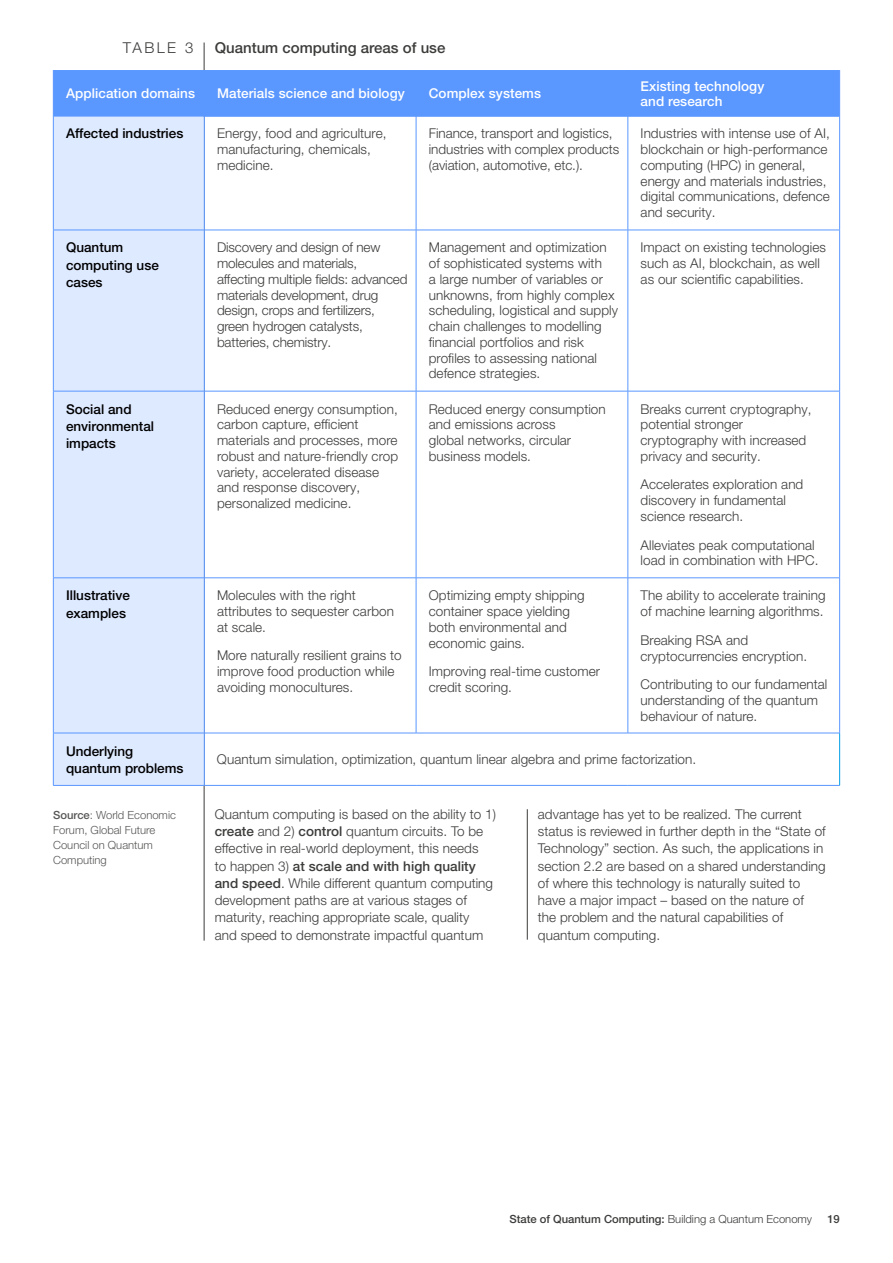
<style>
.page{position:relative;width:893px;height:1263px;background:#fff}
.page>*{position:absolute;margin:0;border:0;box-sizing:border-box;transform-origin:0 0}
.t1{font:500 15px "Helvetica Neue LT Pro";color:#3c3c3b}
.t2{font:300 15px "Helvetica Neue LT Pro";letter-spacing:.16em;color:#3c3c3b}
.t3{font:300 13.5px/15.8px "Helvetica Neue LT Pro";letter-spacing:.005em;color:#3c3c3b}
.t4{font:500 13.5px/17.2px "Helvetica Neue LT Pro";color:#000}
.t5{font:500 13.5px/15px "Helvetica Neue LT Pro";letter-spacing:.005em;color:#fff}
.t6{font:300 11.25px/15px "Helvetica Neue LT Pro";color:#575756}
.t7{font:500 11.25px "Helvetica Neue LT Pro";color:#3c3c3b}
.s1{font-weight:500}
.s2{font-weight:300}
</style>
<div class="page">
<hr style="left:204px;top:43px;width:1px;height:898px;background:#3c3c3b">
<div style="left:54px;top:70px;width:785px;height:47px;background:#5a97ff"></div>
<div style="left:54px;top:117px;width:150px;height:668px;background:#deeaff"></div>
<hr style="left:204px;top:117px;width:1px;height:113px;background:#5a97ff">
<hr style="left:416px;top:117px;width:1px;height:113px;background:#5a97ff">
<hr style="left:628px;top:117px;width:1px;height:113px;background:#5a97ff">
<hr style="left:839px;top:117px;width:1px;height:113px;background:#5a97ff">
<hr style="left:204px;top:230px;width:1px;height:161px;background:#5a97ff">
<hr style="left:416px;top:230px;width:1px;height:161px;background:#5a97ff">
<hr style="left:628px;top:230px;width:1px;height:161px;background:#5a97ff">
<hr style="left:839px;top:230px;width:1px;height:161px;background:#5a97ff">
<hr style="left:204px;top:391px;width:1px;height:187px;background:#5a97ff">
<hr style="left:416px;top:391px;width:1px;height:187px;background:#5a97ff">
<hr style="left:628px;top:391px;width:1px;height:187px;background:#5a97ff">
<hr style="left:839px;top:391px;width:1px;height:187px;background:#5a97ff">
<hr style="left:204px;top:578px;width:1px;height:155px;background:#5a97ff">
<hr style="left:416px;top:578px;width:1px;height:155px;background:#5a97ff">
<hr style="left:628px;top:578px;width:1px;height:155px;background:#5a97ff">
<hr style="left:839px;top:578px;width:1px;height:155px;background:#5a97ff">
<hr style="left:204px;top:733px;width:1px;height:52px;background:#5a97ff">
<hr style="left:204px;top:230px;width:212px;height:1px;background:#5a97ff">
<hr style="left:416px;top:230px;width:212px;height:1px;background:#5a97ff">
<hr style="left:628px;top:230px;width:212px;height:1px;background:#5a97ff">
<hr style="left:204px;top:391px;width:212px;height:1px;background:#5a97ff">
<hr style="left:416px;top:391px;width:212px;height:1px;background:#5a97ff">
<hr style="left:628px;top:391px;width:212px;height:1px;background:#5a97ff">
<hr style="left:204px;top:577px;width:212px;height:1px;background:#5a97ff">
<hr style="left:416px;top:577px;width:212px;height:1px;background:#5a97ff">
<hr style="left:628px;top:577px;width:212px;height:1px;background:#5a97ff">
<hr style="left:204px;top:733px;width:212px;height:1px;background:#5a97ff">
<hr style="left:416px;top:733px;width:212px;height:1px;background:#5a97ff">
<hr style="left:628px;top:733px;width:212px;height:1px;background:#5a97ff">
<hr style="left:53px;top:391px;width:151px;height:1px;background:#5a97ff">
<hr style="left:53px;top:391px;width:1px;height:187px;background:#5a97ff">
<hr style="left:53px;top:577px;width:151px;height:1px;background:#5a97ff">
<hr style="left:53px;top:578px;width:1px;height:155px;background:#5a97ff">
<hr style="left:53px;top:733px;width:151px;height:1px;background:#5a97ff">
<hr style="left:53px;top:733px;width:1px;height:52px;background:#5a97ff">
<hr style="left:53px;top:785px;width:151px;height:1px;background:#5a97ff">
<hr style="left:53px;top:117px;width:1px;height:113px;background:#5a97ff">
<hr style="left:53px;top:230px;width:151px;height:1px;background:#5a97ff">
<hr style="left:53px;top:70px;width:1px;height:47px;background:#5a97ff">
<hr style="left:53px;top:230px;width:1px;height:161px;background:#5a97ff">
<hr style="left:204px;top:70px;width:1px;height:47px;background:#5a97ff">
<hr style="left:416px;top:70px;width:1px;height:47px;background:#5a97ff">
<hr style="left:628px;top:70px;width:1px;height:47px;background:#5a97ff">
<hr style="left:839px;top:70px;width:1px;height:47px;background:#5a97ff">
<hr style="left:204px;top:785px;width:212px;height:1px;background:#5a97ff">
<hr style="left:416px;top:785px;width:212px;height:1px;background:#5a97ff">
<hr style="left:628px;top:785px;width:212px;height:1px;background:#5a97ff">
<hr style="left:839px;top:733px;width:1px;height:52px;background:#009fe3">
<hr style="left:527px;top:809px;width:1px;height:131px;background:#3c3c3b">
<p class="t2" style="left:123px;top:39px;width:72px">TABLE 3</p>
<p class="t1" style="left:215px;top:39px;width:232px">Quantum computing areas of use</p>
<p class="t5" style="left:66px;top:86px;width:131px">Application domains</p>
<p class="t5" style="left:217px;top:86px;width:189px">Materials science and biology</p>
<p class="t5" style="left:429px;top:86px;width:114px">Complex systems</p>
<p class="t5" style="left:641px;top:78px;width:125px">Existing technology and research</p>
<p class="t4" style="left:66px;top:125px;width:119px">Affected industries</p>
<p class="t3" style="left:217px;top:125px;width:171px">Energy, food and agriculture, manufacturing, chemicals, medicine.</p>
<p class="t3" style="left:429px;top:125px;width:192px">Finance, transport and logistics, industries with complex products (aviation, automotive, etc.).</p>
<p class="t3" style="left:641px;top:125px;width:191px">Industries with intense use of AI, blockchain or high-performance computing (HPC) in general, energy and materials industries, digital communications, defence and security.</p>
<p class="t4" style="left:66px;top:239px;width:94px">Quantum computing use cases</p>
<p class="t3" style="left:217px;top:239px;width:192px">Discovery and design of new molecules and materials, affecting multiple fields: advanced materials development, drug design, crops and fertilizers, green hydrogen catalysts, batteries, chemistry.</p>
<p class="t3" style="left:429px;top:239px;width:191px">Management and optimization of sophisticated systems with<br>a large number of variables or unknowns, from highly complex scheduling, logistical and supply chain challenges to modelling financial portfolios and risk profiles to assessing national defence strategies.</p>
<p class="t3" style="left:641px;top:239px;width:187px">Impact on existing technologies such as AI, blockchain, as well as our scientific capabilities.</p>
<p class="t4" style="left:66px;top:400px;width:90px">Social and environmental impacts</p>
<p class="t3" style="left:217px;top:401px;width:183px">Reduced energy consumption, carbon capture, efficient materials and processes, more robust and nature-friendly crop variety, accelerated disease and response discovery, personalized medicine.</p>
<p class="t3" style="left:429px;top:401px;width:178px">Reduced energy consumption and emissions across<br>global networks, circular business models.</p>
<p class="t3" style="left:641px;top:401px;width:172px">Breaks current cryptography, potential stronger cryptography with increased privacy and security.</p>
<p class="t3" style="left:641px;top:476px;width:164px">Accelerates exploration and discovery in fundamental science research.</p>
<p class="t3" style="left:641px;top:536px;width:179px">Alleviates peak computational load in combination with HPC.</p>
<p class="t4" style="left:66px;top:587px;width:66px">Illustrative examples</p>
<p class="t3" style="left:217px;top:587px;width:178px">Molecules with the right attributes to sequester carbon at scale.</p>
<p class="t3" style="left:217px;top:647px;width:186px">More naturally resilient grains to improve food production while avoiding monocultures.</p>
<p class="t3" style="left:429px;top:587px;width:157px">Optimizing empty shipping container space yielding both environmental and economic gains.</p>
<p class="t3" style="left:429px;top:663px;width:173px">Improving real-time customer credit scoring.</p>
<p class="t3" style="left:641px;top:587px;width:187px">The ability to accelerate training of machine learning algorithms.</p>
<p class="t3" style="left:641px;top:632px;width:168px">Breaking RSA and cryptocurrencies encryption.</p>
<p class="t3" style="left:641px;top:676px;width:188px">Contributing to our fundamental understanding of the quantum behaviour of nature.</p>
<p class="t4" style="left:66px;top:742px;width:119px">Underlying quantum problems</p>
<p class="t3" style="left:217px;top:751px;width:481px">Quantum simulation, optimization, quantum linear algebra and prime factorization.</p>
<p class="t6" style="left:53px;top:807px;width:124px"><span class="s1">Source</span>: World Economic<br>Forum, Global Future<br>Council on Quantum<br>Computing</p>
<p class="t3" style="left:215px;top:805px;width:283px;line-height:17.2px">Quantum computing is based on the ability to 1) <span class="s1">create</span> and 2) <span class="s1">control</span> quantum circuits. To be effective in real-world deployment, this needs<br>to happen 3) <span class="s1">at scale and with high quality and speed</span>. While different quantum computing development paths are at various stages of maturity, reaching appropriate scale, quality<br>and speed to demonstrate impactful quantum</p>
<p class="t3" style="left:538px;top:805px;width:289px;line-height:17.2px">advantage has yet to be realized. The current status is reviewed in further depth in the “State of Technology” section. As such, the applications in section 2.2 are based on a shared understanding of where this technology is naturally suited to have a major impact – based on the nature of<br>the problem and the natural capabilities of quantum computing.</p>
<p class="t7" style="left:509px;top:1212px;width:304px">State of Quantum Computing: <span class="s2">Building a Quantum Economy</span></p>
<p class="t7" style="left:827px;top:1212px;width:14px">19</p>
</div>
